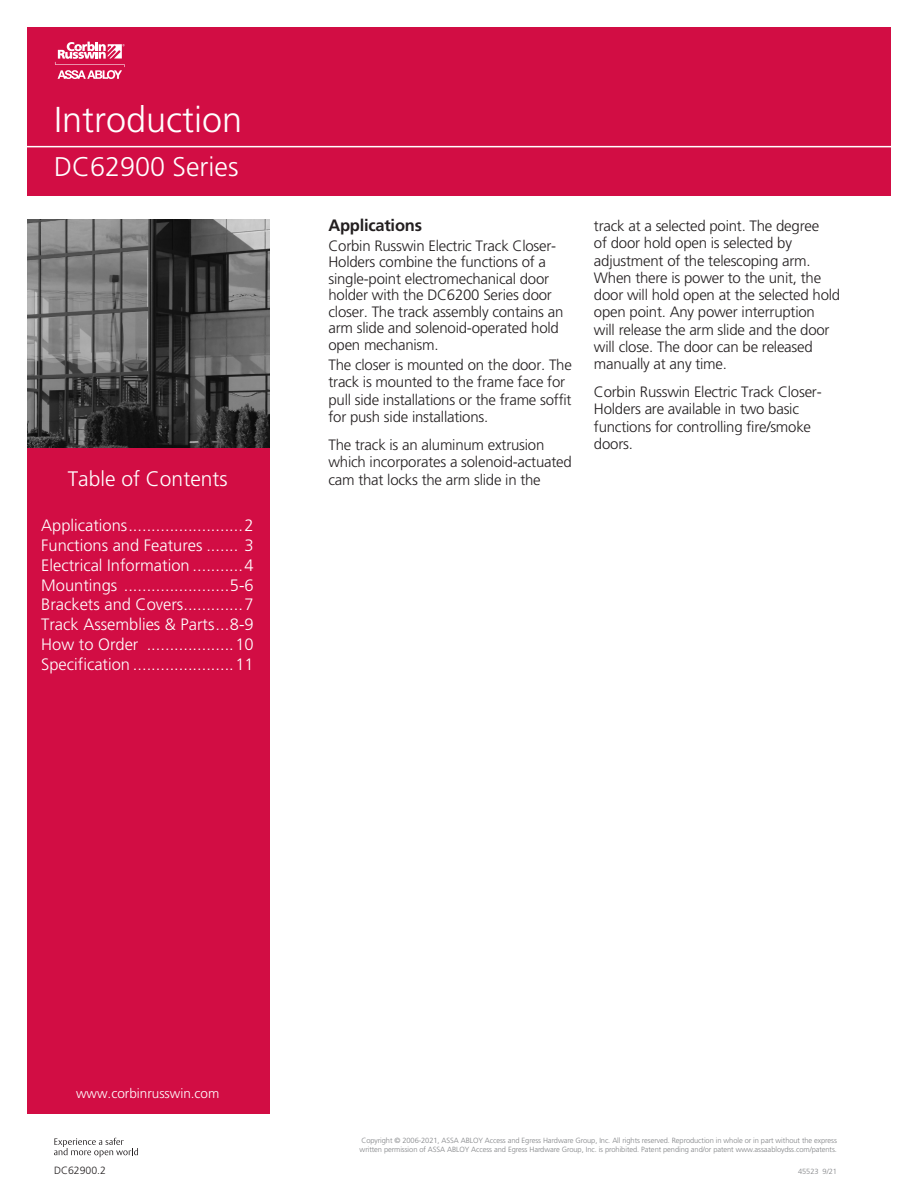
<style>
.page{position:relative;width:918px;height:1188px;background:#fff}
.page>*{position:absolute;margin:0;border:0;box-sizing:border-box;transform-origin:0 0}
.t1{font:300 36px "Frutiger LT Pro";color:#fff}
.t2{font:300 27px "Frutiger LT Pro";color:#fff}
.t3{font:300 21px "Frutiger LT Pro";color:#fff}
.t4{font:300 16.5px "Frutiger LT Pro";color:#fff}
.Head{font:700 16.5px "Frutiger LT Pro";letter-spacing:-.015em;color:#231f20}
.Body_Text{font:300 15px/17.2px "Frutiger LT Pro";letter-spacing:-.015em;color:#231f20}
.Head-2{font:300 15px/16.5px "Frutiger LT Pro";letter-spacing:-.015em;color:#231f20}
.t5{font:300 13.5px "Frutiger LT Pro";color:#fff}
.Footer__Copyright{font:300 10.5px "Frutiger LT Pro";color:#231f20}
.Footer__Copyright-2{font:300 7.5px/9px "Frutiger LT Pro";letter-spacing:-.01em;color:#808285}
</style>
<div class="page">
<div style="left:27px;top:27px;width:864px;height:169px;background:#d20d44"></div>
<hr style="left:7px;top:146px;width:900px;height:1px;background:#fff">
<svg style="left:55px;top:42px;width:70px;height:37px"></svg>
<svg style="left:54px;top:1138px;width:84px;height:19px"></svg>
<div style="left:27px;top:220px;width:243px;height:894px;background:#d20d44"></div>
<img style="left:27px;top:220px;width:243px;height:228px">
<p class="t1" style="left:54px;top:99px;width:190px">Introduction</p>
<p class="t2" style="left:54px;top:151px;width:186px">DC62900 Series</p>
<p class="t3" style="left:68px;top:467px;width:161px">Table of Contents</p>
<p class="t4" style="left:41px;top:516px;width:214px">Applications.........................2</p>
<p class="t4" style="left:41px;top:536px;width:214px">Functions and Features ....... 3</p>
<p class="t4" style="left:41px;top:555px;width:214px">Electrical Information ...........4</p>
<p class="t4" style="left:41px;top:575px;width:214px">Mountings .......................5-6</p>
<p class="t4" style="left:41px;top:595px;width:214px">Brackets and Covers.............7</p>
<p class="t4" style="left:41px;top:615px;width:214px">Track Assemblies &amp; Parts...8-9</p>
<p class="t4" style="left:41px;top:635px;width:214px">How to Order ...................10</p>
<p class="t4" style="left:41px;top:654px;width:214px">Specification ......................11</p>
<p class="Head" style="left:328px;top:215px;width:95px">Applications</p>
<p class="Head-2" style="left:328px;top:237px;width:237px">Corbin Russwin Electric Track Closer-Holders combine the functions of a single-point electromechanical door holder with the DC6200 Series door closer. The track assembly contains an arm slide and solenoid-operated hold open mechanism.</p>
<p class="Body_Text" style="left:328px;top:357px;width:245px">The closer is mounted on the door. The track is mounted to the frame face for pull side installations or the frame soffit for push side installations.</p>
<p class="Body_Text" style="left:328px;top:436px;width:245px">The track is an aluminum extrusion which incorporates a solenoid-actuated cam that locks the arm slide in the</p>
<p class="Body_Text" style="left:594px;top:217px;width:248px">track at a selected point. The degree<br>of door hold open is selected by adjustment of the telescoping arm.<br>When there is power to the unit, the door will hold open at the selected hold open point. Any power interruption<br>will release the arm slide and the door will close. The door can be released manually at any time.</p>
<p class="Body_Text" style="left:594px;top:383px;width:229px">Corbin Russwin Electric Track Closer-<br>Holders are available in two basic functions for controlling fire/smoke doors.</p>
<p class="t5" style="left:76px;top:1086px;width:145px">www.corbinrusswin.com</p>
<p class="Footer__Copyright-2" style="left:360px;top:1136px;width:479px">Copyright © 2006-2021, ASSA ABLOY Access and Egress Hardware Group, Inc. All rights reserved. Reproduction in whole or in part without the express written permission of ASSA ABLOY Access and Egress Hardware Group, Inc. is prohibited. Patent pending and/or patent www.assaabloydss.com/patents.</p>
<p class="Footer__Copyright" style="left:54px;top:1164px;width:53px">DC62900.2</p>
<p class="Footer__Copyright-2" style="left:798px;top:1167px;width:40px">45523 9/21</p>
</div>
